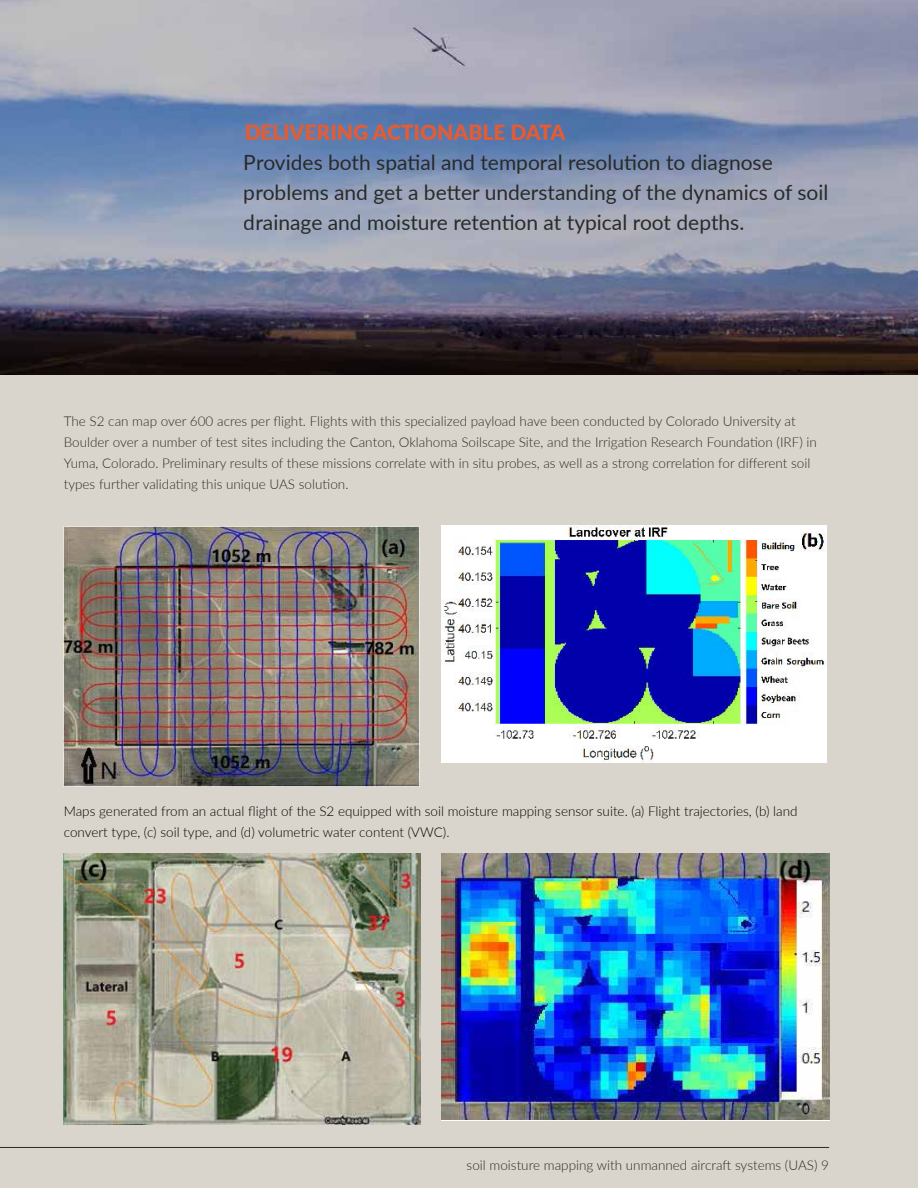
<style>
.page{position:relative;width:918px;height:1188px;background:#dad5cc}
.page>*{position:absolute;margin:0;border:0;box-sizing:border-box;transform-origin:0 0}
.t1{font:21px/30px "Lato";color:#292927}
.t2{font:900 21px "Lato";color:#e25d34}
.t3{font:300 13.5px/21px "Lato";color:#292927}
.t4{font:300 13.5px/21px "Lato";color:#000}
</style>
<div class="page">
<hr style="left:0;top:1147px;width:829px;height:1px;background:#292927">
<img style="left:64px;top:526px;width:355px;height:260px">
<img style="left:441px;top:526px;width:386px;height:237px">
<img style="left:64px;top:854px;width:357px;height:270px">
<img style="left:441px;top:854px;width:388px;height:267px">
<img style="left:0;top:0;width:918px;height:375px">
<h1 class="t2" style="left:244px;top:116px;width:323px">DELIVERING ACTIONABLE DATA</h1>
<h1 class="t1" style="left:244px;top:146px;width:586px">Provides both spatial and temporal resolution to diagnose problems and get a better understanding of the dynamics of soil drainage and moisture retention at typical root depths.</h1>
<p class="t3" style="left:64px;top:410px;width:755px">The S2 can map over 600 acres per flight. Flights with this specialized payload have been conducted by Colorado University at Boulder over a number of test sites including the Canton, Oklahoma Soilscape Site, and the Irrigation Research Foundation (IRF) in Yuma, Colorado. Preliminary results of these missions correlate with in situ probes, as well as a strong correlation for different soil types further validating this unique UAS solution.</p>
<p class="t4" style="left:64px;top:800px;width:735px">Maps generated from an actual flight of the S2 equipped with soil moisture mapping sensor suite. (a) Flight trajectories, (b) land convert type, (c) soil type, and (d) volumetric water content (VWC).</p>
<p class="t3" style="left:467px;top:1154px;width:364px">soil moisture mapping with unmanned aircraft systems (UAS) 9</p>
</div>
